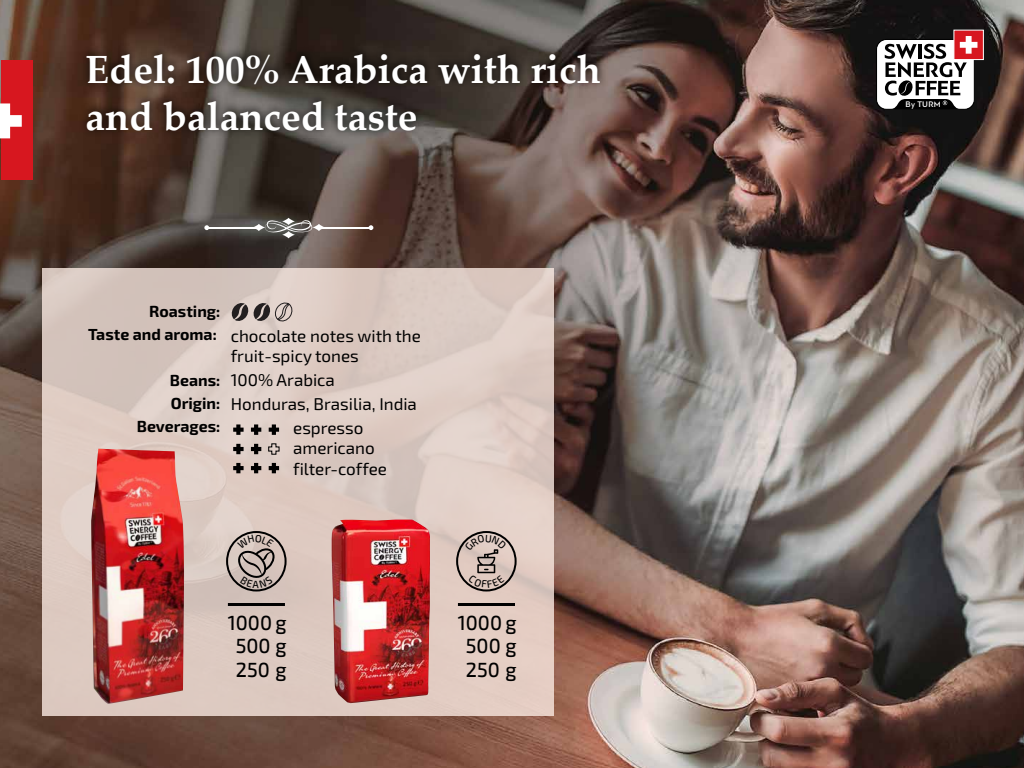
<style>
.page{position:relative;width:1024px;height:768px;background:#fff}
.page>*{position:absolute;margin:0;border:0;box-sizing:border-box;transform-origin:0 0}
.t1{font:700 39.4px/47.2px "Palatino Linotype";color:#fff}
.t2{font:500 20.5px/23.2px "Exo 2";color:#000;text-align:center}
.t3{font:17px/20.4px "Exo 2";color:#000}
.t4{font:700 16px/23px "Exo 2";color:#000;text-align:right}
.t5{font:500 8.5px "PF Bague Sans Pro";letter-spacing:.03em;color:#fff}
</style>
<div class="page">
<img style="left:0;top:0;width:1024px;height:768px">
<div style="left:42px;top:268px;width:512px;height:448px;background:#ddcac2"></div>
<svg style="left:233px;top:424px;width:11px;height:11px"></svg>
<svg style="left:251px;top:424px;width:10px;height:11px"></svg>
<svg style="left:269px;top:424px;width:10px;height:11px"></svg>
<svg style="left:233px;top:444px;width:11px;height:10px"></svg>
<svg style="left:251px;top:444px;width:10px;height:10px"></svg>
<svg style="left:268px;top:443px;width:12px;height:12px"></svg>
<svg style="left:233px;top:463px;width:11px;height:10px"></svg>
<svg style="left:251px;top:463px;width:10px;height:10px"></svg>
<svg style="left:269px;top:463px;width:10px;height:10px"></svg>
<svg style="left:231px;top:302px;width:62px;height:21px"></svg>
<div style="left:226px;top:531px;width:61px;height:61px;border:2px solid #000;border-radius:50%"></div>
<hr style="left:228px;top:603px;width:57px;height:3px;background:#000">
<div style="left:456px;top:531px;width:61px;height:61px;border:2px solid #000;border-radius:50%"></div>
<hr style="left:458px;top:603px;width:57px;height:3px;background:#000">
<img style="left:91px;top:449px;width:93px;height:255px">
<img style="left:73px;top:36px;width:550px;height:164px">
<svg style="left:282px;top:218px;width:13px;height:7px"></svg>
<svg style="left:282px;top:231px;width:13px;height:7px"></svg>
<svg style="left:313px;top:224px;width:12px;height:7px"></svg>
<svg style="left:253px;top:224px;width:12px;height:7px"></svg>
<hr style="left:317px;top:227px;width:54px;height:1px;background:#fff">
<hr style="left:207px;top:227px;width:53px;height:1px;background:#fff">
<svg style="left:265px;top:220px;width:47px;height:13px"></svg>
<svg style="left:204px;top:225px;width:5px;height:5px"></svg>
<svg style="left:369px;top:225px;width:4px;height:5px"></svg>
<img style="left:331px;top:520px;width:99px;height:183px">
<div style="left:954px;top:30px;width:30px;height:30px;background:#d7171f;border:1px solid #fff"></div>
<svg style="left:876px;top:36px;width:101px;height:74px"></svg>
<div style="left:1px;top:60px;width:32px;height:120px;background:#d7171f"></div>
<svg style="left:0;top:103px;width:22px;height:35px"></svg>
<svg style="left:237px;top:535px;width:41px;height:53px"></svg>
<svg style="left:465px;top:535px;width:41px;height:53px"></svg>
<h1 class="t1" style="left:85px;top:44px;width:517px">Edel: 100% Arabica with rich and balanced taste</h1>
<p class="t4" style="left:88px;top:301px;width:134px">Roasting:<br>Taste and aroma:</p>
<p class="t4" style="left:137px;top:370px;width:85px">Beans:<br>Origin:<br>Beverages:</p>
<p class="t3" style="left:231px;top:326px;width:192px">chocolate notes with the fruit-spicy tones</p>
<p class="t3" style="left:231px;top:369px;width:188px;line-height:23.4px">100% Arabica<br>Honduras, Brasilia, India</p>
<p class="t3" style="left:293px;top:418px;width:95px">espresso americano filter-coffee</p>
<p class="t2" style="left:228px;top:612px;width:60px">1000 g<br>500 g<br>250 g</p>
<p class="t2" style="left:458px;top:612px;width:60px">1000 g<br>500 g<br>250 g</p>
<p class="t5" style="left:906px;top:99px;width:37px">By TURM</p>
</div>
